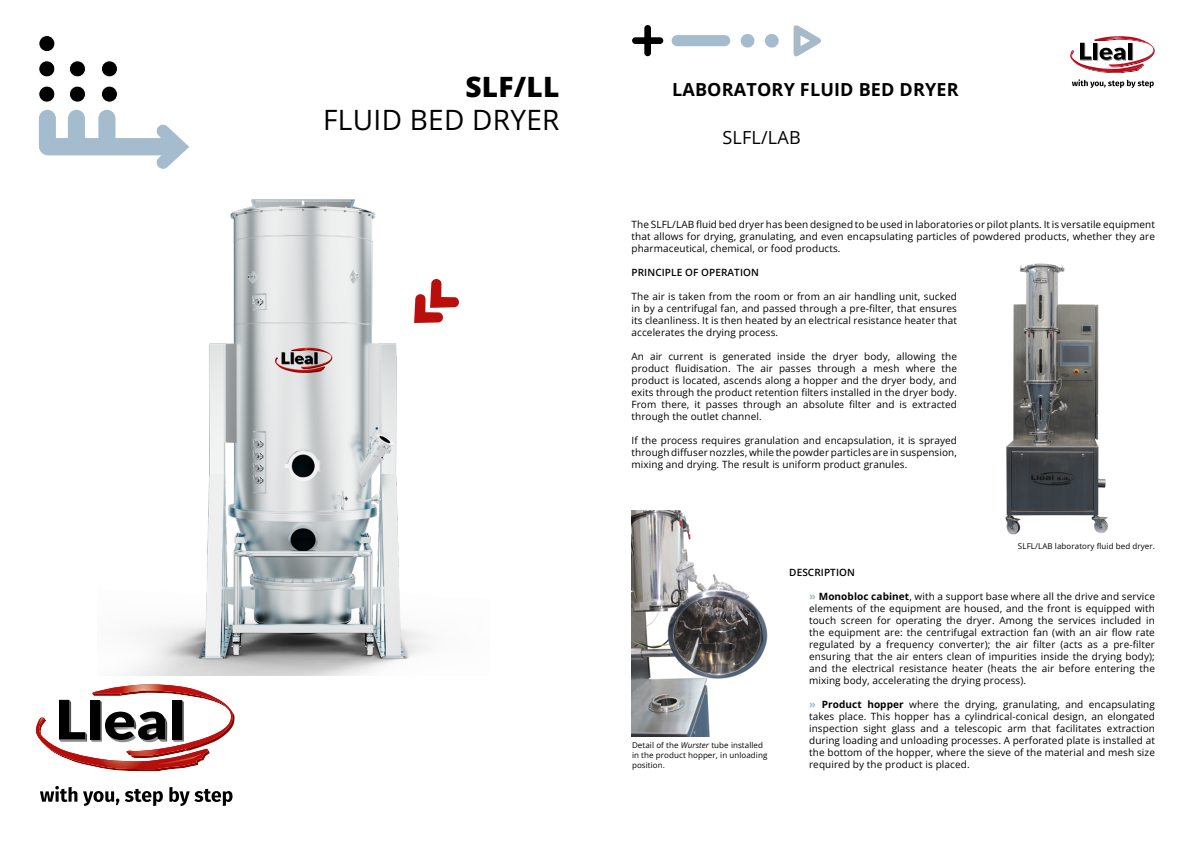
<style>
.page{position:relative;width:1191px;height:842px;background:#fff}
.page>*{position:absolute;margin:0;border:0;box-sizing:border-box;transform-origin:0 0}
.TEXT_TAULES{font:28px "Open Sans";letter-spacing:.01em;color:#000}
.TEXT_TAULES-2{font:800 28px "Open Sans";color:#000}
.Las_bombas_DEPA_son{font:700 18px "Open Sans";letter-spacing:.01em;color:#000}
.Las_bombas_DEPA_son-2{font:18px "Open Sans";letter-spacing:.01em;color:#000}
.text_general{font:10px/12px "Open Sans";letter-spacing:.01em;color:#000;text-align:justify}
.Lista{font:10px/12px "Open Sans";letter-spacing:.01em;color:#000;text-align:justify}
.TÍTULOS{font:600 10px "Open Sans";letter-spacing:.01em;color:#000}
.TEXT_TAULES-3{font:8px/10px "Open Sans";letter-spacing:.01em;color:#000}
.s1{font-style:italic}
.s2{font-weight:700;font-size:11px;color:#a5bbce}
.s3{font-weight:700}
</style>
<div class="page">
<svg style="left:1072px;top:79px;width:81px;height:9px"></svg>
<svg style="left:1070px;top:36px;width:84px;height:37px"></svg>
<svg style="left:793px;top:25px;width:28px;height:32px"></svg>
<svg style="left:632px;top:25px;width:31px;height:31px"></svg>
<div style="left:671px;top:35px;width:59px;height:11px;background:#a5bbce;border-radius:6px"></div>
<div style="left:740px;top:34px;width:14px;height:14px;background:#a5bbce;border-radius:50%"></div>
<div style="left:765px;top:34px;width:13px;height:14px;background:#a5bbce;border-radius:50%"></div>
<div style="left:101px;top:86px;width:16px;height:16px;background:#000;border-radius:50%"></div>
<div style="left:101px;top:86px;width:17px;height:17px;border:1px solid #fff;border-radius:50%"></div>
<div style="left:101px;top:61px;width:16px;height:16px;background:#000;border-radius:50%"></div>
<div style="left:101px;top:60px;width:17px;height:17px;border:1px solid #fff;border-radius:50%"></div>
<div style="left:39px;top:36px;width:16px;height:16px;background:#000;border-radius:50%"></div>
<div style="left:38px;top:35px;width:17px;height:17px;border:1px solid #fff;border-radius:50%"></div>
<svg style="left:69px;top:60px;width:17px;height:17px"></svg>
<svg style="left:38px;top:60px;width:17px;height:17px"></svg>
<svg style="left:69px;top:86px;width:17px;height:17px"></svg>
<svg style="left:38px;top:86px;width:17px;height:17px"></svg>
<div style="left:39px;top:138px;width:132px;height:17px;background:#a5bbce;border-radius:9px"></div>
<div style="left:39px;top:110px;width:17px;height:44px;background:#a5bbce;border-radius:9px"></div>
<div style="left:68px;top:110px;width:17px;height:44px;background:#a5bbce;border-radius:9px"></div>
<div style="left:98px;top:110px;width:17px;height:44px;background:#a5bbce;border-radius:9px"></div>
<svg style="left:156px;top:124px;width:33px;height:45px"></svg>
<img style="left:124px;top:199px;width:305px;height:477px">
<svg style="left:414px;top:279px;width:45px;height:44px"></svg>
<img style="left:1005px;top:262px;width:103px;height:273px">
<img style="left:631px;top:510px;width:137px;height:227px">
<svg style="left:40px;top:786px;width:37px;height:16px"></svg>
<svg style="left:83px;top:791px;width:36px;height:15px"></svg>
<svg style="left:125px;top:789px;width:38px;height:17px"></svg>
<svg style="left:169px;top:787px;width:63px;height:19px"></svg>
<svg style="left:36px;top:684px;width:199px;height:87px"></svg>
<p class="TEXT_TAULES-2" style="left:465px;top:67px;width:95px">SLF/LL</p>
<p class="TEXT_TAULES" style="left:323px;top:101px;width:238px">FLUID BED DRYER</p>
<p class="Las_bombas_DEPA_son" style="left:672px;top:77px;width:288px">LABORATORY FLUID BED DRYER</p>
<p class="Las_bombas_DEPA_son-2" style="left:722px;top:125px;width:80px">SLFL/LAB</p>
<p class="text_general" style="left:631px;top:218px;width:525px">The SLFL/LAB fluid bed dryer has been designed to be used in laboratories or pilot plants. It is versatile equipment that allows for drying, granulating, and even encapsulating particles of powdered products, whether they are pharmaceutical, chemical, or food products.</p>
<p class="TÍTULOS" style="left:631px;top:266px;width:129px">PRINCIPLE OF OPERATION</p>
<p class="text_general" style="left:631px;top:290px;width:327px">The air is taken from the room or from an air handling unit, sucked in by a centrifugal fan, and passed through a pre-filter, that ensures its cleanliness. It is then heated by an electrical resistance heater that accelerates the drying process.</p>
<p class="text_general" style="left:631px;top:350px;width:327px">An air current is generated inside the dryer body, allowing the product fluidisation. The air passes through a mesh where the product is located, ascends along a hopper and the dryer body, and exits through the product retention filters installed in the dryer body.<br>From there, it passes through an absolute filter and is extracted through the outlet channel.</p>
<p class="text_general" style="left:631px;top:434px;width:327px">If the process requires granulation and encapsulation, it is sprayed through diffuser nozzles, while the powder particles are in suspension, mixing and drying. The result is uniform product granules.</p>
<p class="TEXT_TAULES-3" style="left:632px;top:739px;width:137px">Detail of the <span class="s1">Wurster</span> tube installed in the product hopper, in unloading position.</p>
<p class="TEXT_TAULES-3" style="left:1018px;top:541px;width:139px">SLFL/LAB laboratory fluid bed dryer.</p>
<p class="TÍTULOS" style="left:789px;top:566px;width:67px">DESCRIPTION</p>
<p class="Lista" style="left:809px;top:590px;width:347px"><span class="s2">»</span> <span class="s3">Monobloc cabinet</span>, with a support base where all the drive and service elements of the equipment are housed, and the front is equipped with touch screen for operating the dryer. Among the services included in the equipment are: the centrifugal extraction fan (with an air flow rate regulated by a frequency converter); the air filter (acts as a pre-filter ensuring that the air enters clean of impurities inside the drying body); and the electrical resistance heater (heats the air before entering the mixing body, accelerating the drying process).</p>
<p class="Lista" style="left:809px;top:698px;width:347px"><span class="s2">»</span> <span class="s3">Product hopper</span> where the drying, granulating, and encapsulating takes place. This hopper has a cylindrical-conical design, an elongated inspection sight glass and a telescopic arm that facilitates extraction during loading and unloading processes. A perforated plate is installed at the bottom of the hopper, where the sieve of the material and mesh size required by the product is placed.</p>
</div>
